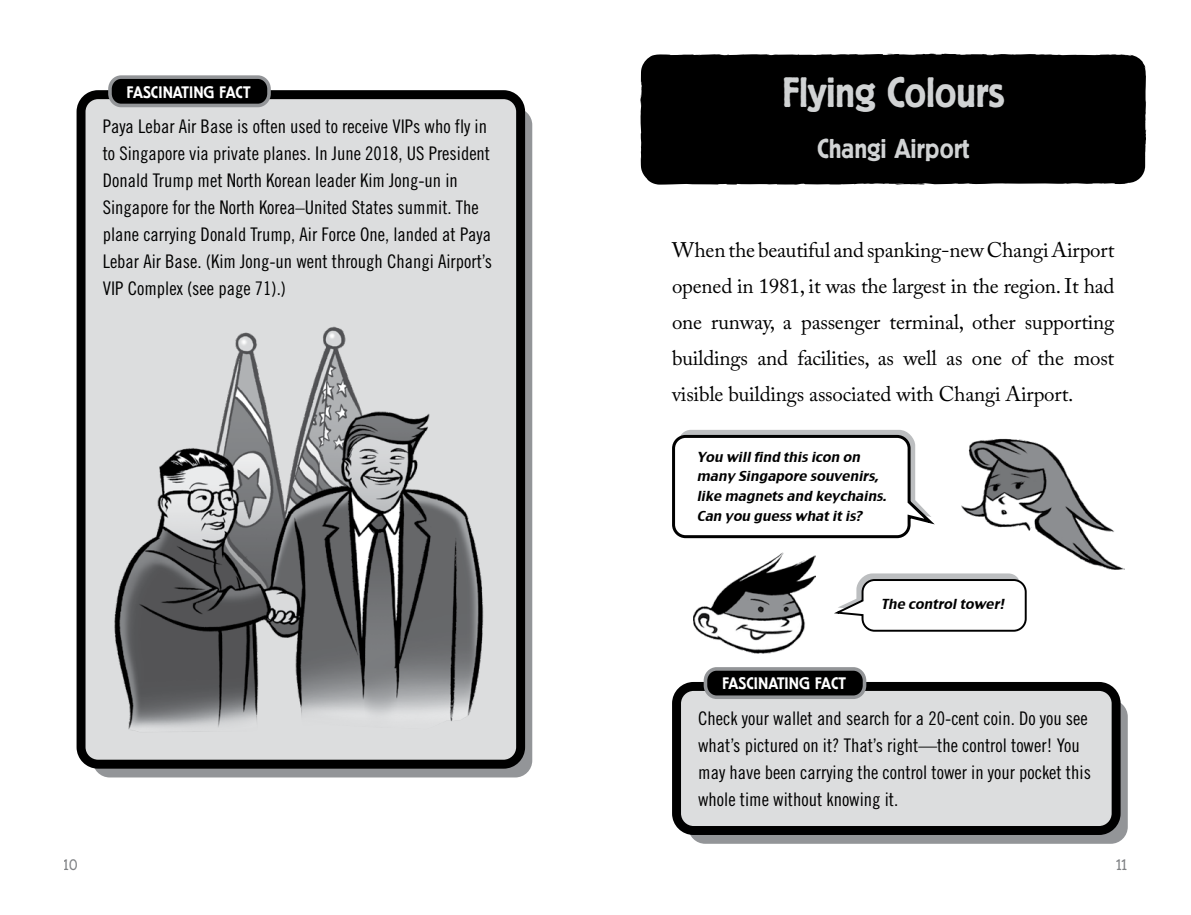
<style>
.page{position:relative;width:1191px;height:915px;background:#fff}
.page>*{position:absolute;margin:0;border:0;box-sizing:border-box;transform-origin:0 0}
.t1{font:500 42px "Berliner Grotesk";letter-spacing:-.015em;color:#d1d3d4}
.t2{font:500 27px "Berliner Grotesk";letter-spacing:-.005em;color:#d1d3d4}
.t3{font:21px/36px "Adobe Caslon Pro";letter-spacing:-.01em;color:#000;text-align:justify}
.t4{font:18.75px/27px "Trade Gothic Cond Eighteen";color:#000}
.t5{font:500 16.5px "Berliner Grotesk";letter-spacing:-.005em;color:#fff}
.t6{font:300 15px "Berliner Grotesk";color:#808285}
.t7{font:italic 13.5px/19.5px "Charcoal CY";color:#000}
</style>
<div class="page">
<div style="left:93px;top:108px;width:439px;height:669px;background:#939598;border-radius:17px"></div>
<div style="left:81px;top:95px;width:439px;height:668px;background:#dcddde;border-radius:17px"></div>
<div style="left:77px;top:90px;width:448px;height:678px;border:9px solid #000;border-radius:17px"></div>
<div style="left:110px;top:77px;width:159px;height:28px;background:#000;border-radius:11px"></div>
<div style="left:108px;top:75px;width:163px;height:32px;border:4px solid #939598;border-radius:11px"></div>
<img style="left:114px;top:326px;width:370px;height:403px">
<div style="left:688px;top:699px;width:439px;height:144px;background:#939598;border-radius:17px"></div>
<div style="left:676px;top:686px;width:440px;height:144px;background:#dcddde;border-radius:17px"></div>
<div style="left:672px;top:681px;width:448px;height:153px;border:9px solid #000;border-radius:17px"></div>
<div style="left:705px;top:668px;width:159px;height:29px;background:#000;border-radius:11px"></div>
<div style="left:703px;top:667px;width:163px;height:31px;border:4px solid #939598;border-radius:11px"></div>
<div style="left:640px;top:53px;width:506px;height:132px;background:#000"></div>
<img style="left:961px;top:438px;width:163px;height:131px">
<svg style="left:672px;top:430px;width:263px;height:109px"></svg>
<svg style="left:834px;top:573px;width:193px;height:59px"></svg>
<img style="left:693px;top:552px;width:122px;height:101px">
<p class="t5" style="left:127px;top:83px;width:126px">FASCINATING FACT</p>
<p class="t4" style="left:103px;top:112px;width:391px">Paya Lebar Air Base is often used to receive VIPs who fly in to Singapore via private planes. In June 2018, US President Donald Trump met North Korean leader Kim Jong-un in Singapore for the North Korea–United States summit. The plane carrying Donald Trump, Air Force One, landed at Paya Lebar Air Base. (Kim Jong-un went through Changi Airport’s VIP Complex (see page 71).)</p>
<h1 class="t1" style="left:782px;top:69px;width:224px">Flying Colours</h1>
<h2 class="t2" style="left:817px;top:134px;width:154px">Changi Airport</h2>
<p class="t3" style="left:672px;top:231px;width:444px">When the beautiful and spanking-new Changi Airport opened in 1981, it was the largest in the region. It had one runway, a passenger terminal, other supporting buildings and facilities, as well as one of the most visible buildings associated with Changi Airport.</p>
<p class="t7" style="left:696px;top:447px;width:194px">You willfind this icon on many Singapore souvenirs, like magnets and keychains.<br>Can you guess whatitis?</p>
<p class="t5" style="left:722px;top:674px;width:126px">FASCINATING FACT</p>
<p class="t7" style="left:881px;top:594px;width:127px">The controltower!</p>
<p class="t4" style="left:698px;top:704px;width:394px">Check your wallet and search for a 20-cent coin. Do you see what’s pictured on it? That’s right—the control tower! You may have been carrying the control tower in your pocket this whole time without knowing it.</p>
<p class="t6" style="left:64px;top:856px;width:15px">10</p>
<p class="t6" style="left:1116px;top:856px;width:12px">11</p>
</div>
